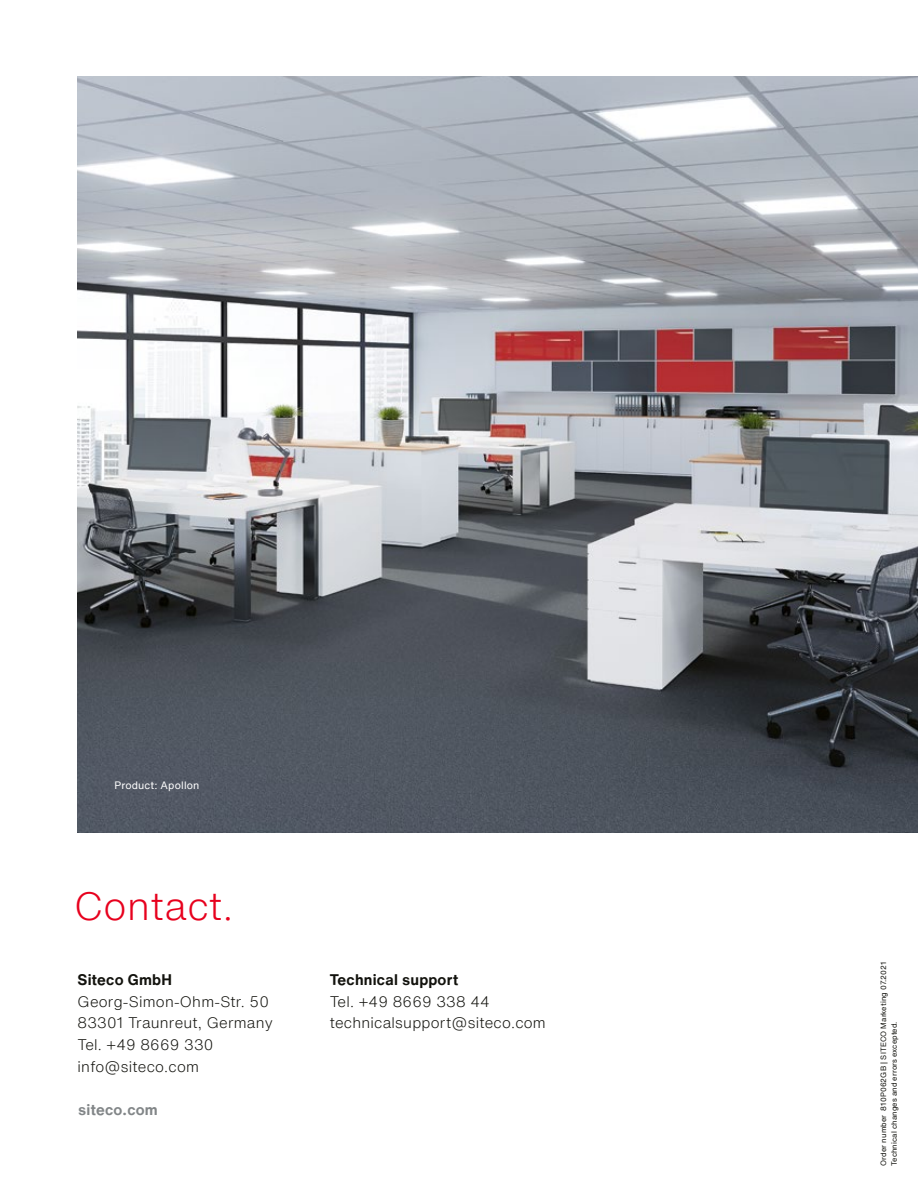
<style>
.page{position:relative;width:918px;height:1188px;background:#fff}
.page>*{position:absolute;margin:0;border:0;box-sizing:border-box;transform-origin:0 0}
.t1{font:300 39px "Helvetica Now Text";letter-spacing:.015em;color:#e7001d}
.t2{font:300 15px/21.8px "Helvetica Now Text";letter-spacing:.015em;color:#12120d}
.t3{font:700 15px "Helvetica Now Text";letter-spacing:.015em;color:#12120d}
.t4{font:700 15px "Helvetica Now Text";letter-spacing:.015em;color:#828688}
.t5{font:10.5px "Helvetica Now Text";letter-spacing:.015em;color:#fff}
.t6{font:7.5px/10.5px "Helvetica Now Text";letter-spacing:.015em;color:#12120d}
</style>
<div class="page">
<img style="left:78px;top:76px;width:840px;height:757px">
<p class="t5" style="left:114px;top:777px;width:87px">Product: Apollon</p>
<h1 class="t1" style="left:74px;top:876px;width:161px">Contact.</h1>
<p class="t3" style="left:78px;top:968px;width:96px">Siteco GmbH</p>
<p class="t2" style="left:78px;top:990px;width:197px">Georg-Simon-Ohm-Str. 50<br>83301 Traunreut, Germany<br>Tel. +49 8669 330 info@siteco.com</p>
<p class="t4" style="left:78px;top:1099px;width:81px">siteco.com</p>
<p class="t3" style="left:330px;top:968px;width:130px">Technical support</p>
<p class="t2" style="left:330px;top:990px;width:218px">Tel. +49 8669 338 44 technicalsupport@siteco.com</p>
<p class="t6" style="left:878px;top:1166px;width:206px;rotate:-90deg">Order number 810P062GB | SITECO Marketing 07.2021<br>Technical changes and errors excepted.</p>
</div>
